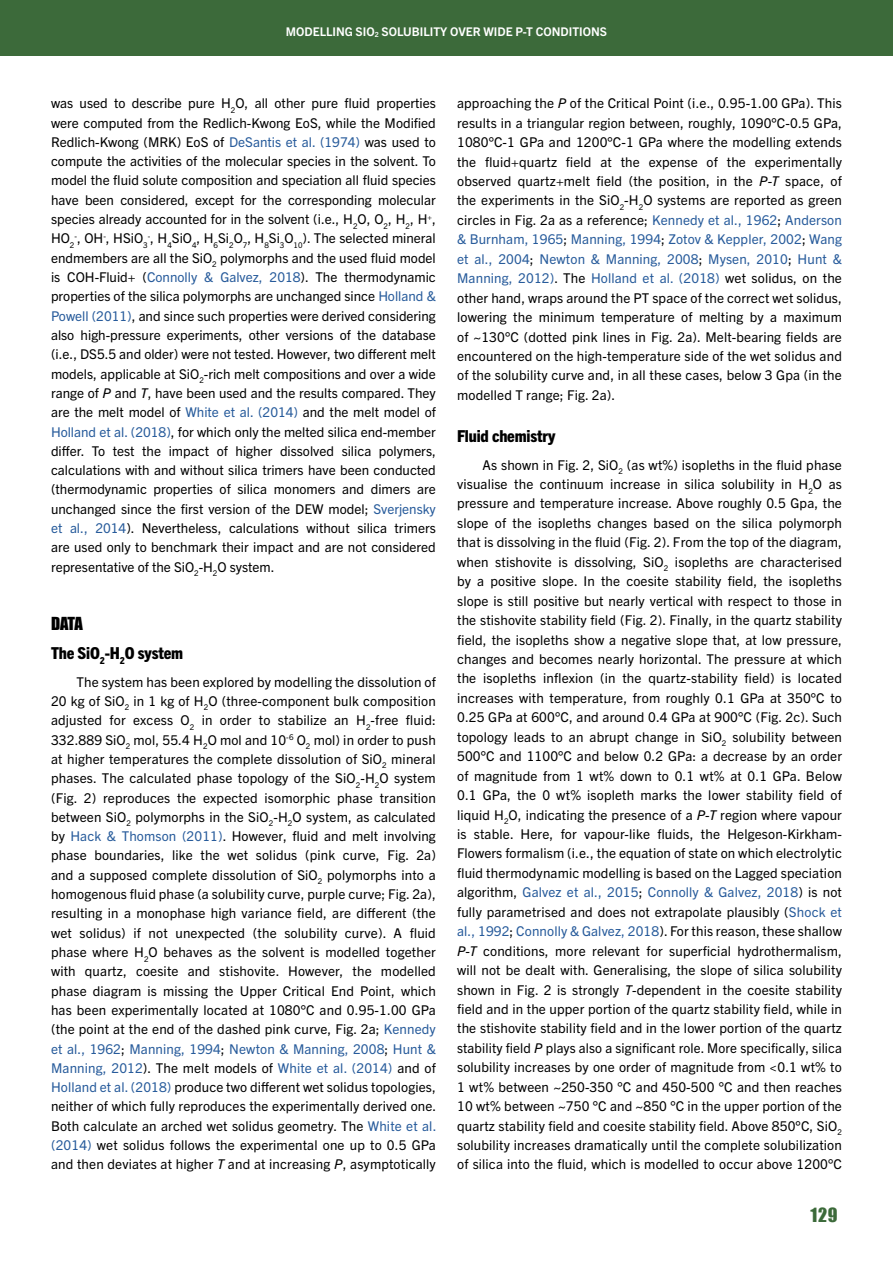
<style>
.page{position:relative;width:893px;height:1263px;background:#fff}
.page>*{position:absolute;margin:0;border:0;box-sizing:border-box;transform-origin:0 0}
.t1{font:18px "Impact";color:#3c6a3a}
.t2{font:800 condensed 16.5px "Trade Gothic Next LT Pro";letter-spacing:-.01em;color:#000;scale:1.06 1}
.t3{font:16.5px "Impact";color:#000}
.t4{font:13.5px/19.5px "Trade Gothic Next LT Pro";letter-spacing:.01em;color:#000;text-align:justify}
.t5{font:700 12px "Trade Gothic Next LT Pro";color:#fff}
.s1{color:#275b9b}
.s2{font-style:italic}
</style>
<div class="page">
<div style="left:0;top:0;width:893px;height:55px;background:#3c6a3a"></div>
<p class="t5" style="left:286px;top:23px;width:323px">MODELLING SIO<sub>2</sub> SOLUBILITY OVER WIDE P-T CONDITIONS</p>
<p class="t4" style="left:51px;top:93px;width:386px">was used to describe pure H<sub>2</sub>O, all other pure fluid properties were computed from the Redlich-Kwong EoS, while the Modified Redlich-Kwong (MRK) EoS of <span class="s1">DeSantis et al. (1974)</span> was used to compute the activities of the molecular species in the solvent. To model the fluid solute composition and speciation all fluid species have been considered, except for the corresponding molecular species already accounted for in the solvent (i.e., H<sub>2</sub>O, O<sub>2</sub>, H<sub>2</sub>, H<sup>+</sup>, HO<sub>2</sub><sup>-</sup>, OH<sup>-</sup>, HSiO<sub>3</sub><sup>-</sup>, H<sub>4</sub>SiO<sub>4</sub>, H<sub>6</sub>Si<sub>2</sub>O<sub>7</sub>, H<sub>8</sub>Si<sub>3</sub>O<sub>10</sub>). The selected mineral endmembers are all the SiO<sub>2</sub> polymorphs and the used fluid model is COH-Fluid+ (<span class="s1">Connolly &amp; Galvez, 2018</span>). The thermodynamic properties of the silica polymorphs are unchanged since <span class="s1">Holland &amp; Powell (2011)</span>, and since such properties were derived considering also high-pressure experiments, other versions of the database (i.e., DS5.5 and older) were not tested. However, two different melt models, applicable at SiO<sub>2</sub>-rich melt compositions and over a wide range of <span class="s2">P</span> and <span class="s2">T</span>, have been used and the results compared. They are the melt model of <span class="s1">White et al. (2014)</span> and the melt model of <span class="s1">Holland et al. (2018)</span>, for which only the melted silica end-member differ. To test the impact of higher dissolved silica polymers, calculations with and without silica trimers have been conducted (thermodynamic properties of silica monomers and dimers are unchanged since the first version of the DEW model; <span class="s1">Sverjensky et al., 2014</span>). Nevertheless, calculations without silica trimers are used only to benchmark their impact and are not considered representative of the SiO<sub>2</sub>-H<sub>2</sub>O system.</p>
<p class="t3" style="left:51px;top:611px;width:33px">DATA</p>
<p class="t2" style="left:51px;top:642px;width:126px">The SiO<sub>2</sub>-H<sub>2</sub>O system</p>
<p class="t4" style="left:51px;top:671px;width:387px;text-indent:26px">The system has been explored by modelling the dissolution of 20 kg of SiO<sub>2</sub> in 1 kg of H<sub>2</sub>O (three-component bulk composition adjusted for excess O<sub>2</sub> in order to stabilize an H<sub>2</sub>-free fluid:<br>332.889 SiO<sub>2</sub> mol, 55.4 H<sub>2</sub>O mol and 10<sup>-6</sup> O<sub>2</sub> mol) in order to push at higher temperatures the complete dissolution of SiO<sub>2</sub> mineral phases. The calculated phase topology of the SiO<sub>2</sub>-H<sub>2</sub>O system (Fig. 2) reproduces the expected isomorphic phase transition between SiO<sub>2</sub> polymorphs in the SiO<sub>2</sub>-H<sub>2</sub>O system, as calculated by <span class="s1">Hack &amp; Thomson (2011)</span>. However, fluid and melt involving phase boundaries, like the wet solidus (pink curve, Fig. 2a) and a supposed complete dissolution of SiO<sub>2</sub> polymorphs into a homogenous fluid phase (a solubility curve, purple curve; Fig. 2a), resulting in a monophase high variance field, are different (the wet solidus) if not unexpected (the solubility curve). A fluid phase where H<sub>2</sub>O behaves as the solvent is modelled together with quartz, coesite and stishovite. However, the modelled phase diagram is missing the Upper Critical End Point, which has been experimentally located at 1080°C and 0.95-1.00 GPa (the point at the end of the dashed pink curve, Fig. 2a; <span class="s1">Kennedy et al., 1962</span>; <span class="s1">Manning, 1994</span>; <span class="s1">Newton &amp; Manning, 2008</span>; <span class="s1">Hunt &amp; Manning, 2012</span>). The melt models of <span class="s1">White et al. (2014)</span> and of <span class="s1">Holland et al. (2018)</span> produce two different wet solidus topologies, neither of which fully reproduces the experimentally derived one.<br>Both calculate an arched wet solidus geometry. The <span class="s1">White et al. (2014)</span> wet solidus follows the experimental one up to 0.5 GPa and then deviates at higher <span class="s2">T</span> and at increasing <span class="s2">P</span>, asymptotically</p>
<p class="t4" style="left:457px;top:93px;width:386px">approaching the <span class="s2">P</span> of the Critical Point (i.e., 0.95-1.00 GPa). This results in a triangular region between, roughly, 1090°C-0.5 GPa, 1080°C-1 GPa and 1200°C-1 GPa where the modelling extends the fluid+quartz field at the expense of the experimentally observed quartz+melt field (the position, in the <span class="s2">P-T</span> space, of the experiments in the SiO<sub>2</sub>-H<sub>2</sub>O systems are reported as green circles in Fig. 2a as a reference; <span class="s1">Kennedy et al., 1962</span>; <span class="s1">Anderson &amp; Burnham, 1965</span>; <span class="s1">Manning, 1994</span>; <span class="s1">Zotov &amp; Keppler, 2002</span>; <span class="s1">Wang et al., 2004</span>; <span class="s1">Newton &amp; Manning, 2008</span>; <span class="s1">Mysen, 2010</span>; <span class="s1">Hunt &amp; Manning, 2012)</span>. The <span class="s1">Holland et al. (2018)</span> wet solidus, on the other hand, wraps around the PT space of the correct wet solidus, lowering the minimum temperature of melting by a maximum of ~130°C (dotted pink lines in Fig. 2a). Melt-bearing fields are encountered on the high-temperature side of the wet solidus and of the solubility curve and, in all these cases, below 3 Gpa (in the modelled T range; Fig. 2a).</p>
<p class="t2" style="left:457px;top:424px;width:94px">Fluid chemistry</p>
<p class="t4" style="left:457px;top:454px;width:386px;text-indent:26px">As shown in Fig. 2, SiO<sub>2</sub> (as wt%) isopleths in the fluid phase visualise the continuum increase in silica solubility in H<sub>2</sub>O as pressure and temperature increase. Above roughly 0.5 Gpa, the slope of the isopleths changes based on the silica polymorph that is dissolving in the fluid (Fig. 2). From the top of the diagram, when stishovite is dissolving, SiO<sub>2</sub> isopleths are characterised by a positive slope. In the coesite stability field, the isopleths slope is still positive but nearly vertical with respect to those in the stishovite stability field (Fig. 2). Finally, in the quartz stability field, the isopleths show a negative slope that, at low pressure, changes and becomes nearly horizontal. The pressure at which the isopleths inflexion (in the quartz-stability field) is located increases with temperature, from roughly 0.1 GPa at 350°C to 0.25 GPa at 600°C, and around 0.4 GPa at 900°C (Fig. 2c). Such topology leads to an abrupt change in SiO<sub>2</sub> solubility between 500°C and 1100°C and below 0.2 GPa: a decrease by an order of magnitude from 1 wt% down to 0.1 wt% at 0.1 GPa. Below 0.1 GPa, the 0 wt% isopleth marks the lower stability field of liquid H<sub>2</sub>O, indicating the presence of a <span class="s2">P-T</span> region where vapour is stable. Here, for vapour-like fluids, the Helgeson-Kirkham-Flowers formalism (i.e., the equation of state on which electrolytic fluid thermodynamic modelling is based on the Lagged speciation algorithm, <span class="s1">Galvez et al., 2015</span>; <span class="s1">Connolly &amp; Galvez, 2018</span>) is not fully parametrised and does not extrapolate plausibly (<span class="s1">Shock et al., 1992</span>; <span class="s1">Connolly &amp; Galvez, 2018</span>). For this reason, these shallow <span class="s2">P-T</span> conditions, more relevant for superficial hydrothermalism, will not be dealt with. Generalising, the slope of silica solubility shown in Fig. 2 is strongly <span class="s2">T</span>-dependent in the coesite stability field and in the upper portion of the quartz stability field, while in the stishovite stability field and in the lower portion of the quartz stability field <span class="s2">P</span> plays also a significant role. More specifically, silica solubility increases by one order of magnitude from &lt;0.1 wt% to 1 wt% between ~250-350 °C and 450-500 °C and then reaches 10 wt% between ~750 °C and ~850 °C in the upper portion of the quartz stability field and coesite stability field. Above 850°C, SiO<sub>2 </sub>solubility increases dramatically until the complete solubilization of silica into the fluid, which is modelled to occur above 1200°C</p>
<h1 class="t1" style="left:811px;top:1201px;width:29px">129</h1>
</div>
